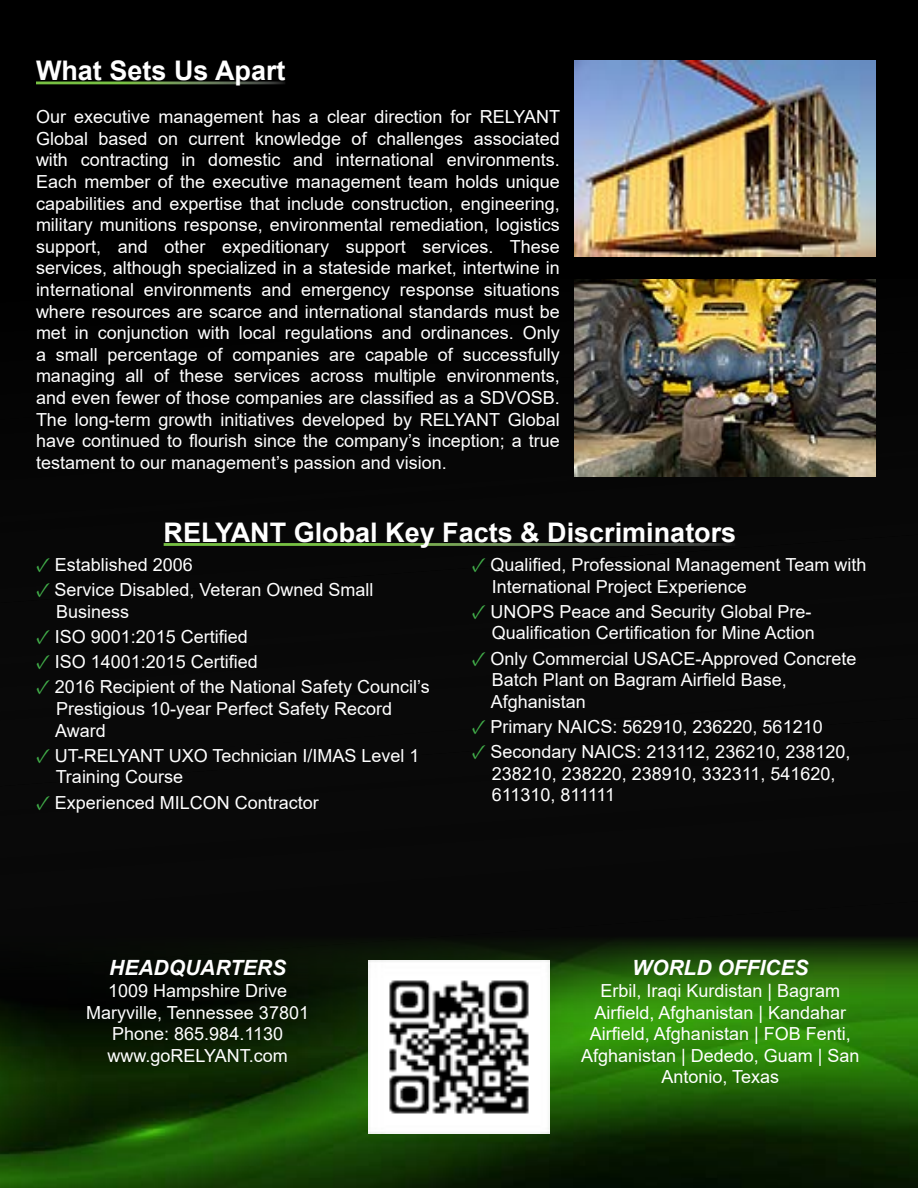
<style>
.page{position:relative;width:918px;height:1188px;background:#070707}
.page>*{position:absolute;margin:0;border:0;box-sizing:border-box;transform-origin:0 0}
.t1{font:700 27px "Arial";color:#fff}
.t2{font:italic 700 21px "Arial";color:#fff}
.t3{font:18px/21.6px "Arial";color:#fff}
.s1{font-family:"Minion Pro";font-weight:700;font-size:21px;color:#41ad49}
</style>
<div class="page">
<img style="left:0;top:936px;width:918px;height:252px">
<hr style="left:36px;top:82px;width:250px;height:2px;background:#fff">
<img style="left:369px;top:960px;width:180px;height:174px">
<hr style="left:164px;top:543px;width:572px;height:3px;background:#fff">
<img style="left:574px;top:279px;width:301px;height:197px">
<img style="left:574px;top:60px;width:301px;height:197px">
<h1 class="t1" style="left:36px;top:52px;width:251px">What Sets Us Apart</h1>
<p class="t3" style="left:36px;top:106px;width:526px;text-align:justify">Our executive management has a clear direction for RELYANT Global based on current knowledge of challenges associated with contracting in domestic and international environments.<br>Each member of the executive management team holds unique capabilities and expertise that include construction, engineering, military munitions response, environmental remediation, logistics support, and other expeditionary support services. These services, although specialized in a stateside market, intertwine in international environments and emergency response situations where resources are scarce and international standards must be met in conjunction with local regulations and ordinances. Only a small percentage of companies are capable of successfully managing all of these services across multiple environments, and even fewer of those companies are classified as a SDVOSB.<br>The long-term growth initiatives developed by RELYANT Global have continued to flourish since the company’s inception; a true testament to our management’s passion and vision.</p>
<h1 class="t1" style="left:164px;top:513px;width:574px">RELYANT Global Key Facts &amp; Discriminators</h1>
<p class="t3" style="left:36px;top:554px;width:158px"><span class="s1">✓</span> Established 2006</p>
<p class="t3" style="left:56px;top:579px;width:319px;text-indent:-20px"><span class="s1">✓</span> Service Disabled, Veteran Owned Small<br>Business</p>
<p class="t3" style="left:36px;top:626px;width:213px"><span class="s1">✓</span> ISO 9001:2015 Certified</p>
<p class="t3" style="left:36px;top:651px;width:223px"><span class="s1">✓</span> ISO 14001:2015 Certified</p>
<p class="t3" style="left:55px;top:676px;width:376px;text-indent:-19px"><span class="s1">✓</span> 2016 Recipient of the National Safety Council’s<br>Prestigious 10-year Perfect Safety Record<br>Award</p>
<p class="t3" style="left:56px;top:745px;width:365px;text-indent:-20px"><span class="s1">✓</span> UT-RELYANT UXO Technician I/IMAS Level 1<br>Training Course</p>
<p class="t3" style="left:36px;top:791px;width:284px"><span class="s1">✓</span> Experienced MILCON Contractor</p>
<p class="t3" style="left:492px;top:554px;width:376px;text-indent:-20px"><span class="s1">✓</span> Qualified, Professional Management Team with<br>International Project Experience</p>
<p class="t3" style="left:472px;top:601px;width:345px;text-align:right"><span class="s1">✓</span> UNOPS Peace and Security Global Pre-<br>Qualification Certification for Mine Action</p>
<p class="t3" style="left:491px;top:647px;width:367px;text-indent:-19px"><span class="s1">✓</span> Only Commercial USACE-Approved Concrete<br>Batch Plant on Bagram Airfield Base,<br>Afghanistan</p>
<p class="t3" style="left:472px;top:716px;width:353px"><span class="s1">✓</span> Primary NAICS: 562910, 236220, 561210</p>
<p class="t3" style="left:492px;top:741px;width:360px;text-indent:-20px"><span class="s1">✓</span> Secondary NAICS: 213112, 236210, 238120,<br>238210, 238220, 238910, 332311, 541620,<br>611310, 811111</p>
<p class="t2" style="left:109px;top:954px;width:178px">HEADQUARTERS</p>
<p class="t3" style="left:86px;top:980px;width:224px;text-align:center">1009 Hampshire Drive<br>Maryville, Tennessee 37801<br>Phone: 865.984.1130 www.goRELYANT.com</p>
<p class="t2" style="left:632px;top:954px;width:178px">WORLD OFFICES</p>
<p class="t3" style="left:581px;top:980px;width:280px;text-align:center">Erbil, Iraqi Kurdistan | Bagram<br>Airfield, Afghanistan | Kandahar<br>Airfield, Afghanistan | FOB Fenti,<br>Afghanistan | Dededo, Guam | San<br>Antonio, Texas</p>
</div>
